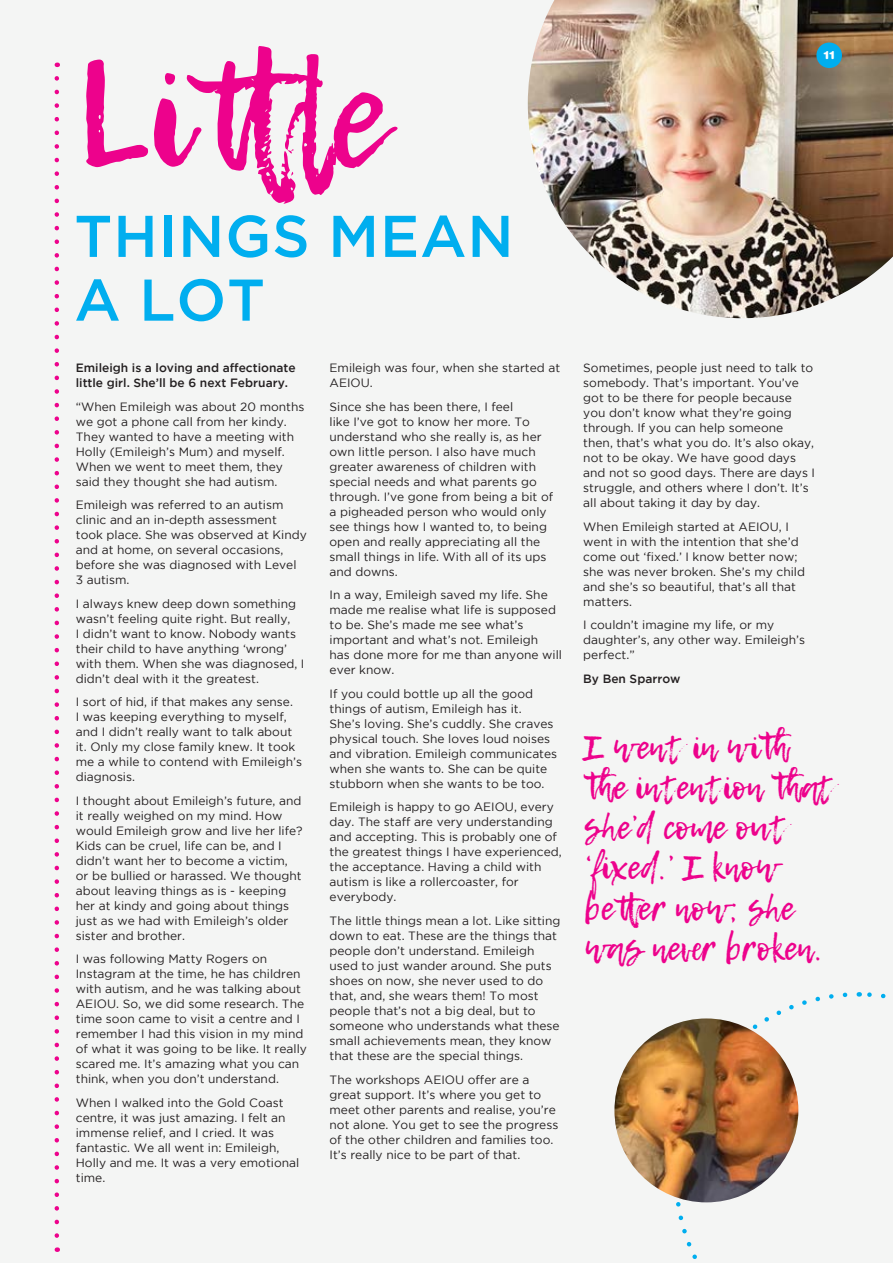
<style>
.page{position:relative;width:893px;height:1263px;background:#f4f5f4}
.page>*{position:absolute;margin:0;border:0;box-sizing:border-box;transform-origin:0 0}
.BODY{font:146.55px "Lemon Tuesday";color:#ed028c}
.BODY-2{font:500 58.65px/63.8px "Gotham";letter-spacing:.015em;color:#00aeef}
.BODY-3{font:33.6px/40.2px "Lemon Tuesday";color:#ed028c}
.BODY-4{font:12px/15px "Gotham";color:#231f20}
.First_Para{font:500 12px/15px "Gotham";color:#231f20}
.BODY-5{font:500 12px "Gotham";color:#231f20}
.t1{font:900 11.25px "Helvetica Rounded";color:#fff}
</style>
<div class="page">
<svg style="left:55px;top:78px;width:4px;height:1174px"></svg>
<svg style="left:859px;top:992px;width:27px;height:7px"></svg>
<svg style="left:727px;top:992px;width:121px;height:187px"></svg>
<svg style="left:673px;top:1186px;width:86px;height:73px"></svg>
<img style="left:528px;top:0;width:365px;height:318px">
<div style="left:816px;top:43px;width:26px;height:25px;background:#00aeef;border-radius:50%"></div>
<img style="left:614px;top:1018px;width:184px;height:184px;border-radius:92px">
<p class="BODY" style="left:76px;top:32px;width:311px">Little</p>
<p class="BODY-2" style="left:74px;top:203px;width:441px">THINGS MEAN<br>A LOT</p>
<p class="First_Para" style="left:76px;top:360px;width:221px">Emileigh is a loving and affectionate little girl. She’ll be 6 next February.</p>
<p class="BODY-4" style="left:76px;top:399px;width:230px">“When Emileigh was about 20 months we got a phone call from her kindy.<br>They wanted to have a meeting with Holly (Emileigh’s Mum) and myself.<br>When we went to meet them, they said they thought she had autism.</p>
<p class="BODY-4" style="left:76px;top:497px;width:232px">Emileigh was referred to an autism clinic and an in-depth assessment took place. She was observed at Kindy and at home, on several occasions, before she was diagnosed with Level<br>3 autism.</p>
<p class="BODY-4" style="left:76px;top:596px;width:230px">I always knew deep down something wasn’t feeling quite right. But really,<br>I didn’t want to know. Nobody wants their child to have anything ‘wrong’ with them. When she was diagnosed, I didn’t deal with it the greatest.</p>
<p class="BODY-4" style="left:76px;top:694px;width:228px">I sort of hid, if that makes any sense.<br>I was keeping everything to myself, and I didn’t really want to talk about it. Only my close family knew. It took me a while to contend with Emileigh’s diagnosis.</p>
<p class="BODY-4" style="left:76px;top:793px;width:228px">I thought about Emileigh’s future, and it really weighed on my mind. How would Emileigh grow and live her life?<br>Kids can be cruel, life can be, and I didn’t want her to become a victim, or be bullied or harassed. We thought about leaving things as is - keeping her at kindy and going about things just as we had with Emileigh’s older sister and brother.</p>
<p class="BODY-4" style="left:76px;top:951px;width:233px">I was following Matty Rogers on Instagram at the time, he has children with autism, and he was talking about AEIOU. So, we did some research. The time soon came to visit a centre and I remember I had this vision in my mind of what it was going to be like. It really scared me. It’s amazing what you can think, when you don’t understand.</p>
<p class="BODY-4" style="left:76px;top:1095px;width:225px">When I walked into the Gold Coast centre, it was just amazing. I felt an immense relief, and I cried. It was fantastic. We all went in: Emileigh,<br>Holly and me. It was a very emotional time.</p>
<p class="BODY-4" style="left:330px;top:360px;width:232px">Emileigh was four, when she started at<br>AEIOU.</p>
<p class="BODY-4" style="left:330px;top:399px;width:225px">Since she has been there, I feel<br>like I’ve got to know her more. To understand who she really is, as her own little person. I also have much greater awareness of children with special needs and what parents go through. I’ve gone from being a bit of a pigheaded person who would only see things how I wanted to, to being open and really appreciating all the small things in life. With all of its ups and downs.</p>
<p class="BODY-4" style="left:330px;top:587px;width:234px">In a way, Emileigh saved my life. She made me realise what life is supposed to be. She’s made me see what’s important and what’s not. Emileigh<br>has done more for me than anyone will ever know.</p>
<p class="BODY-4" style="left:330px;top:686px;width:229px">If you could bottle up all the good things of autism, Emileigh has it.<br>She’s loving. She’s cuddly. She craves physical touch. She loves loud noises and vibration. Emileigh communicates when she wants to. She can be quite stubborn when she wants to be too.</p>
<p class="BODY-4" style="left:330px;top:799px;width:234px">Emileigh is happy to go AEIOU, every day. The staff are very understanding and accepting. This is probably one of the greatest things I have experienced, the acceptance. Having a child with autism is like a rollercoaster, for everybody.</p>
<p class="BODY-4" style="left:330px;top:913px;width:232px">The little things mean a lot. Like sitting down to eat. These are the things that people don’t understand. Emileigh used to just wander around. She puts shoes on now, she never used to do that, and, she wears them! To most people that’s not a big deal, but to someone who understands what these small achievements mean, they know that these are the special things.</p>
<p class="BODY-4" style="left:330px;top:1071px;width:230px">The workshops AEIOU offer are a great support. It’s where you get to meet other parents and realise, you’re not alone. You get to see the progress of the other children and families too.<br>It’s really nice to be part of that.</p>
<p class="t1" style="left:823px;top:47px;width:13px">11</p>
<p class="BODY-4" style="left:583px;top:360px;width:233px">Sometimes, people just need to talk to somebody. That’s important. You’ve got to be there for people because you don’t know what they’re going through. If you can help someone then, that’s what you do. It’s also okay, not to be okay. We have good days and not so good days. There are days I struggle, and others where I don’t. It’s all about taking it day by day.</p>
<p class="BODY-4" style="left:583px;top:519px;width:223px">When Emileigh started at AEIOU, I went in with the intention that she’d come out ‘fixed.’ I know better now; she was never broken. She’s my child and she’s so beautiful, that’s all that matters.</p>
<p class="BODY-4" style="left:583px;top:617px;width:223px">I couldn’t imagine my life, or my daughter’s, any other way. Emileigh’s perfect.”</p>
<p class="BODY-5" style="left:583px;top:672px;width:99px">By Ben Sparrow</p>
<p class="BODY-3" style="left:584px;top:727px;width:252px">I went in with the intention that she’d come out ‘fixed.’ I know better now; she was never broken.</p>
</div>
